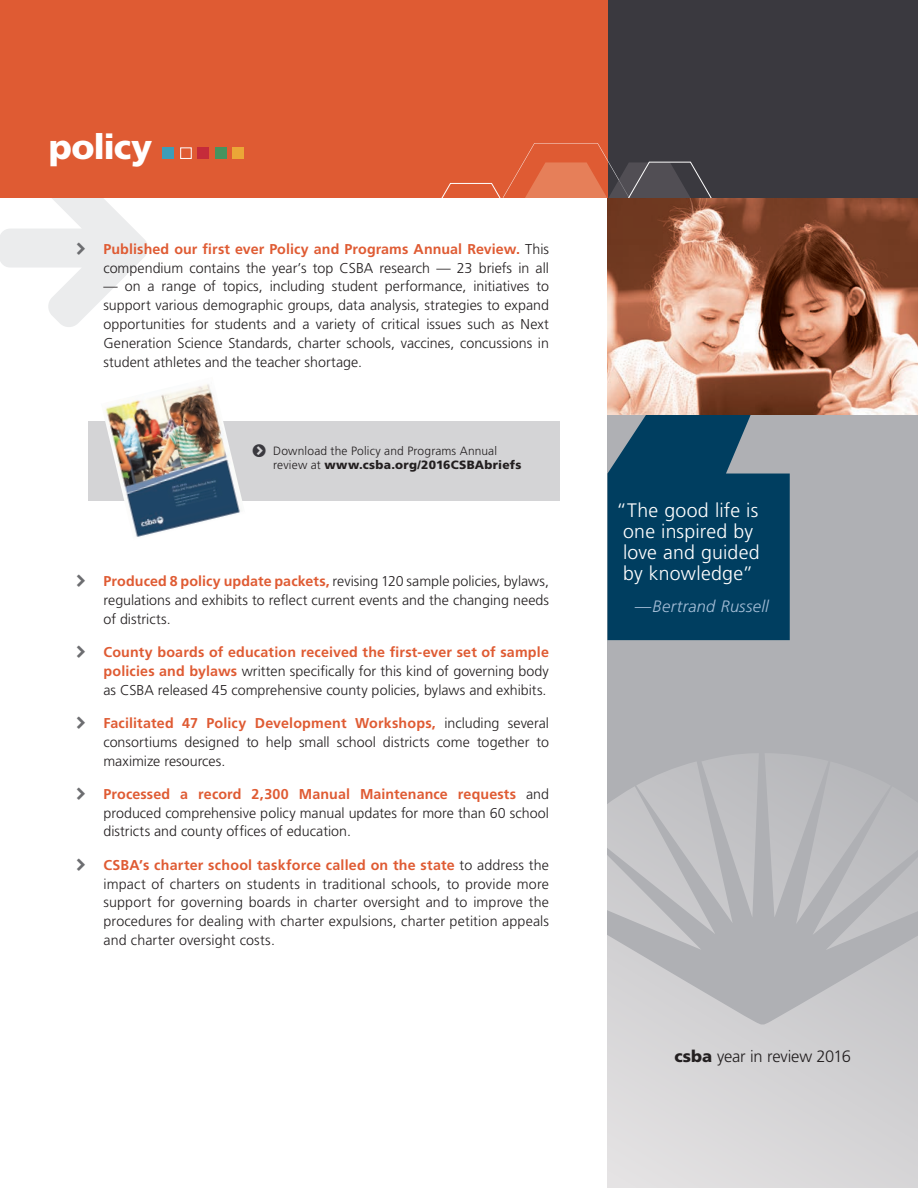
<style>
.page{position:relative;width:918px;height:1188px;background:#fff}
.page>*{position:absolute;margin:0;border:0;box-sizing:border-box;transform-origin:0 0}
.t1{font:900 34.65px "Frutiger LT Std";letter-spacing:-.03em;color:#fff}
.quote{font:300 19.5px/21px "Frutiger LT Std";letter-spacing:.01em;color:#fff;text-align:center}
.t2{font:300 16.5px "Frutiger LT Std";letter-spacing:-.015em;color:#231f20}
.quote_credit{font:italic 300 16.5px "Frutiger LT Std";letter-spacing:.015em;color:#a4bdd6}
.t3{font:300 14.25px/18.8px "Frutiger LT Std";color:#231f20;text-align:justify}
.t4{font:300 12px/14.4px "Frutiger LT Std";letter-spacing:.01em;color:#231f20}
.s1{font-weight:700;color:#df5b33}
.s2{font-weight:900}
</style>
<div class="page">
<div style="left:607px;top:125px;width:311px;height:1063px;background:#afb0b4"></div>
<svg style="left:607px;top:754px;width:151px;height:135px"></svg>
<svg style="left:765px;top:754px;width:153px;height:135px"></svg>
<svg style="left:607px;top:889px;width:311px;height:299px;fill:#d1d1d3"></svg>
<div style="left:548px;top:0;width:370px;height:198px;background:#3a393f"></div>
<div style="left:0;top:0;width:608px;height:198px;background:#df5b33"></div>
<svg style="left:441px;top:143px;width:270px;height:55px"></svg>
<div style="left:88px;top:421px;width:472px;height:80px;background:#d4d4d6"></div>
<img style="left:105px;top:384px;width:137px;height:153px">
<svg style="left:608px;top:414px;width:182px;height:226px;background:#124968"></svg>
<img style="left:608px;top:198px;width:310px;height:216px">
<div style="left:162px;top:147px;width:11px;height:12px;background:#3d9db9"></div>
<div style="left:180px;top:147px;width:12px;height:12px;background:#df5b33;border:1px solid #fff"></div>
<div style="left:198px;top:147px;width:11px;height:12px;background:#c52b3a"></div>
<div style="left:215px;top:147px;width:11px;height:12px;background:#45935f"></div>
<div style="left:232px;top:147px;width:12px;height:12px;background:#eba637"></div>
<svg style="left:0;top:198px;width:148px;height:129px"></svg>
<h1 class="t1" style="left:49px;top:126px;width:105px">policy</h1>
<p class="t3" style="left:104px;top:240px;width:447px"><span class="s1">Published our first ever Policy and Programs Annual Review.</span> This compendium contains the year’s top CSBA research — 23 briefs in all</p>
<p class="t3" style="left:104px;top:277px;width:447px">— on a range of topics, including student performance, initiatives to support various demographic groups, data analysis, strategies to expand opportunities for students and a variety of critical issues such as Next Generation Science Standards, charter schools, vaccines, concussions in student athletes and the teacher shortage.</p>
<p class="t4" style="left:273px;top:444px;width:250px">Download the Policy and Programs Annual review at <span class="s2">www.csba.org/2016CSBAbriefs</span></p>
<p class="t3" style="left:104px;top:572px;width:447px"><span class="s1">Produced 8 policy update packets,</span> revising 120 sample policies, bylaws, regulations and exhibits to reflect current events and the changing needs of districts.</p>
<p class="t3" style="left:104px;top:643px;width:447px"><span class="s1">County boards of education received the first-ever set of sample policies and bylaws</span> written specifically for this kind of governing body as CSBA released 45 comprehensive county policies, bylaws and exhibits.</p>
<p class="t3" style="left:104px;top:714px;width:447px"><span class="s1">Facilitated 47 Policy Development Workshops,</span> including several consortiums designed to help small school districts come together to maximize resources.</p>
<p class="t3" style="left:104px;top:785px;width:447px"><span class="s1">Processed a record 2,300 Manual Maintenance requests</span> and produced comprehensive policy manual updates for more than 60 school districts and county offices of education.</p>
<p class="t3" style="left:104px;top:856px;width:447px"><span class="s1">CSBA’s charter school taskforce called on the state</span> to address the impact of charters on students in traditional schools, to provide more support for governing boards in charter oversight and to improve the procedures for dealing with charter expulsions, charter petition appeals and charter oversight costs.</p>
<p class="quote" style="left:616px;top:500px;width:145px">“The good life is one inspired by love and guided by knowledge”</p>
<p class="quote_credit" style="left:635px;top:597px;width:135px">—Bertrand Russell</p>
<p class="t2" style="left:674px;top:1047px;width:178px"><span class="s2">csba</span> year in review 2016</p>
</div>
